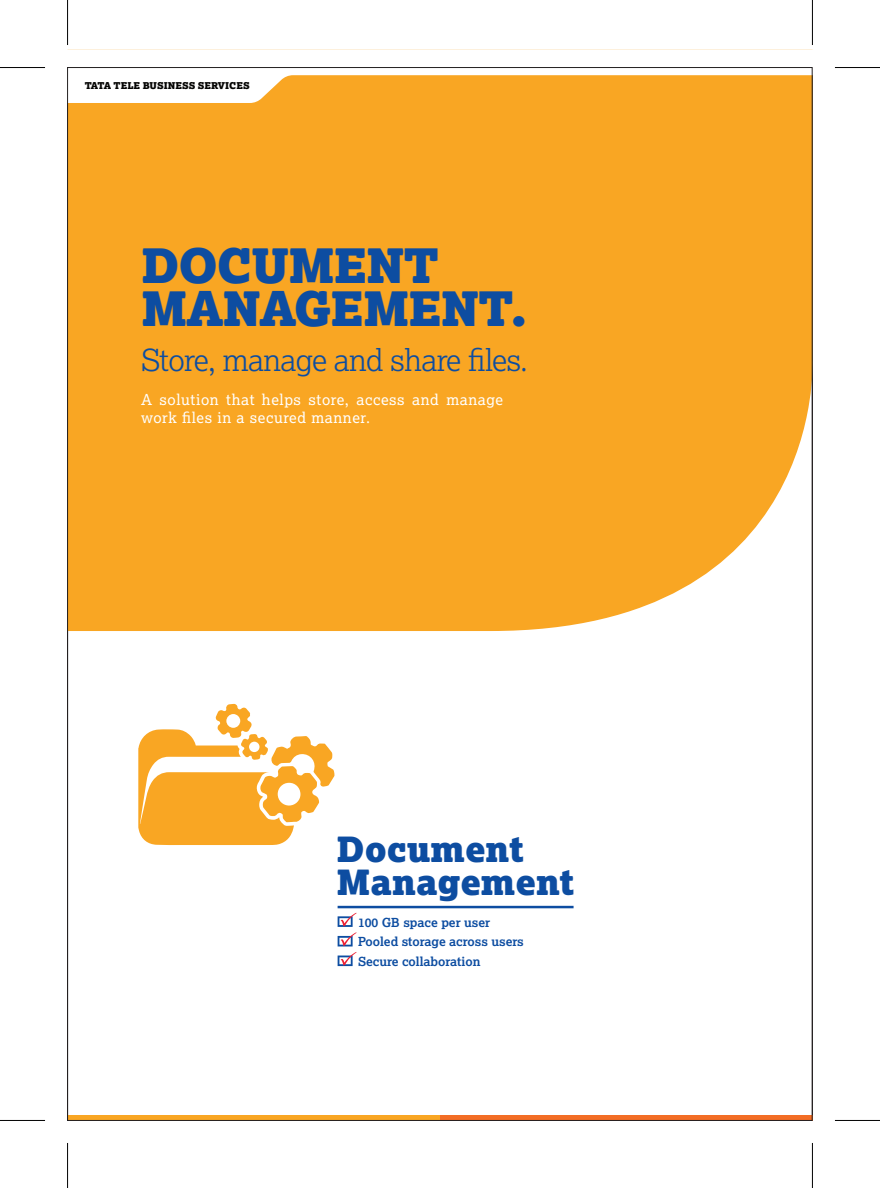
<style>
.page{position:relative;width:880px;height:1188px;background:#fff}
.page>*{position:absolute;margin:0;border:0;box-sizing:border-box;transform-origin:0 0}
.t1{font:900 47.5px/43.8px "Lexia";letter-spacing:-.02em;color:#0d4da1}
.t2{font:900 34.88px/32.6px "Lexia";color:#0d4da1}
.t3{font:300 30.38px "Lexia";letter-spacing:-.02em;color:#0d4da1}
.t4{font:15px/18.8px "Lexia";letter-spacing:.04em;color:#fff}
.t5{font:700 12.5px/19.6px "Lexia";color:#0d4da1}
.t6{font:900 9.5px "Lexia";color:#050504}
</style>
<div class="page">
<hr style="left:67px;top:0;width:1px;height:45px;background:#000">
<hr style="left:0;top:67px;width:45px;height:1px;background:#000">
<hr style="left:0;top:1120px;width:45px;height:1px;background:#000">
<hr style="left:67px;top:1142px;width:1px;height:45px;background:#000">
<hr style="left:811px;top:0;width:1px;height:45px;background:#000">
<hr style="left:834px;top:67px;width:45px;height:1px;background:#000">
<hr style="left:834px;top:1120px;width:45px;height:1px;background:#000">
<hr style="left:811px;top:1142px;width:1px;height:45px;background:#000">
<div style="left:69px;top:103px;width:744px;height:528px;background:#f9a623"></div>
<svg style="left:138px;top:703px;width:197px;height:142px"></svg>
<svg style="left:337px;top:913px;width:19px;height:13px"></svg>
<svg style="left:337px;top:932px;width:19px;height:34px"></svg>
<hr style="left:337px;top:905px;width:236px;height:3px;background:#0d4da1">
<svg style="left:251px;top:67px;width:562px;height:36px"></svg>
<div style="left:68px;top:1114px;width:371px;height:6px;background:#f9a623"></div>
<div style="left:439px;top:1114px;width:373px;height:6px;background:#f36d25"></div>
<p class="t6" style="left:85px;top:79px;width:166px">TATA TELE BUSINESS SERVICES</p>
<h1 class="t1" style="left:141px;top:242px;width:388px">DOCUMENT<br>MANAGEMENT.</h1>
<h3 class="t3" style="left:141px;top:341px;width:388px">Store, manage and share files.</h3>
<p class="t4" style="left:141px;top:389px;width:363px">A solution that helps store, access and manage work files in a secured manner.</p>
<h2 class="t2" style="left:336px;top:832px;width:239px">Document<br>Management</h2>
<p class="t5" style="left:358px;top:911px;width:167px">100 GB space per user<br>Pooled storage across users<br>Secure collaboration</p>
</div>
